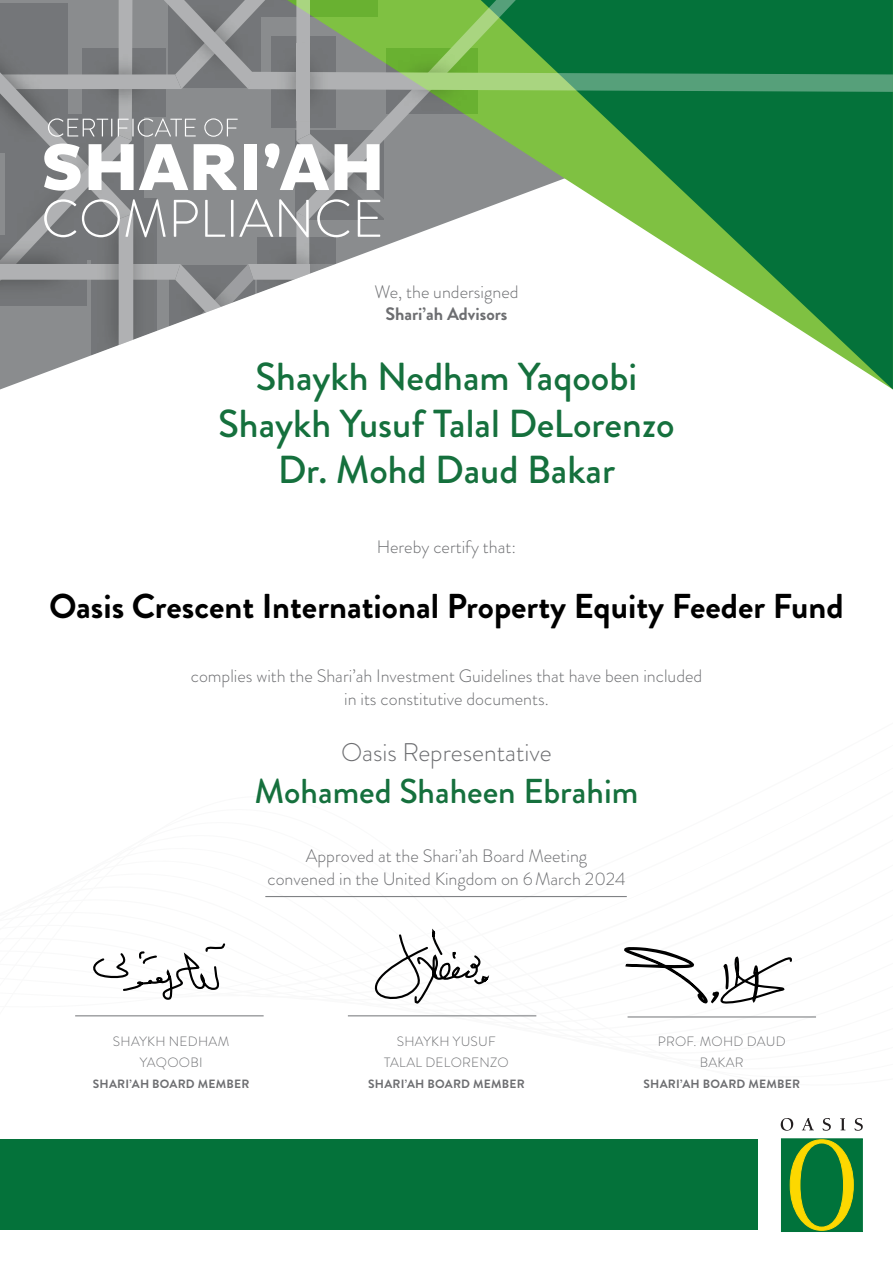
<style>
.page{position:relative;width:893px;height:1263px;background:#fff}
.page>*{position:absolute;margin:0;border:0;box-sizing:border-box;transform-origin:0 0}
.t1{font:500 39px/46.8px "Brandon Grotesque";color:#15703d;text-align:center}
.t2{font:700 34.5px "Brandon Grotesque";color:#000}
.t3{font:500 34.5px "Brandon Grotesque";color:#15703d}
.t4{font:300 25.5px "Brandon Grotesque";color:#6d6e71}
.t5{font:300 18px/22.6px "Brandon Grotesque";color:#6d6e71;text-align:center}
.t6{font:700 18px "Brandon Grotesque";color:#6d6e71}
.t7{font:300 13.5px/21px "Brandon Grotesque";letter-spacing:.02em;color:#6d6e71;text-align:center}
.t8{font:700 12px "Brandon Grotesque";letter-spacing:.02em;color:#6d6e71}
</style>
<div class="page">
<div style="left:781px;top:1138px;width:82px;height:94px;border:1px solid #00733b"></div>
<div style="left:0;top:1139px;width:758px;height:90px;background:#04723a"></div>
<svg style="left:0;top:0;width:893px;height:390px"></svg>
<hr style="left:348px;top:1015px;width:188px;height:1px;background:#808285">
<hr style="left:75px;top:1015px;width:189px;height:1px;background:#808285">
<hr style="left:265px;top:896px;width:362px;height:1px;background:#808285">
<svg style="left:93px;top:943px;width:133px;height:57px"></svg>
<svg style="left:374px;top:928px;width:116px;height:76px"></svg>
<svg style="left:622px;top:947px;width:241px;height:283px"></svg>
<p class="t5" style="left:374px;top:280px;width:146px">We, the undersigned</p>
<p class="t6" style="left:385px;top:301px;width:123px">Shari’ah Advisors</p>
<h1 class="t1" style="left:218px;top:354px;width:458px">Shaykh Nedham Yaqoobi<br>Shaykh Yusuf Talal DeLorenzo<br>Dr. Mohd Daud Bakar</h1>
<p class="t5" style="left:377px;top:535px;width:141px">Hereby certify that:</p>
<h2 class="t2" style="left:49px;top:582px;width:796px">Oasis Crescent International Property Equity Feeder Fund</h2>
<p class="t5" style="left:191px;top:665px;width:513px">complies with the Shari’ah Investment Guidelines that have been included in its constitutive documents.</p>
<h3 class="t4" style="left:341px;top:734px;width:212px">Oasis Representative</h3>
<h2 class="t3" style="left:255px;top:767px;width:385px">Mohamed Shaheen Ebrahim</h2>
<p class="t5" style="left:267px;top:844px;width:360px">Approved at the Shari’ah Board Meeting<br>convened in the United Kingdom on 6March 2024</p>
<p class="t7" style="left:113px;top:1031px;width:118px">SHAYKH NEDHAM<br>YAQOOBI</p>
<p class="t8" style="left:93px;top:1075px;width:158px">SHARI’AH BOARD MEMBER</p>
<p class="t7" style="left:384px;top:1031px;width:126px">SHAYKH YUSUF<br>TALAL DELORENZO</p>
<p class="t8" style="left:368px;top:1075px;width:158px">SHARI’AH BOARD MEMBER</p>
<p class="t7" style="left:658px;top:1031px;width:130px">PROF. MOHD DAUD<br>BAKAR</p>
<p class="t8" style="left:643px;top:1075px;width:158px">SHARI’AH BOARD MEMBER</p>
</div>
